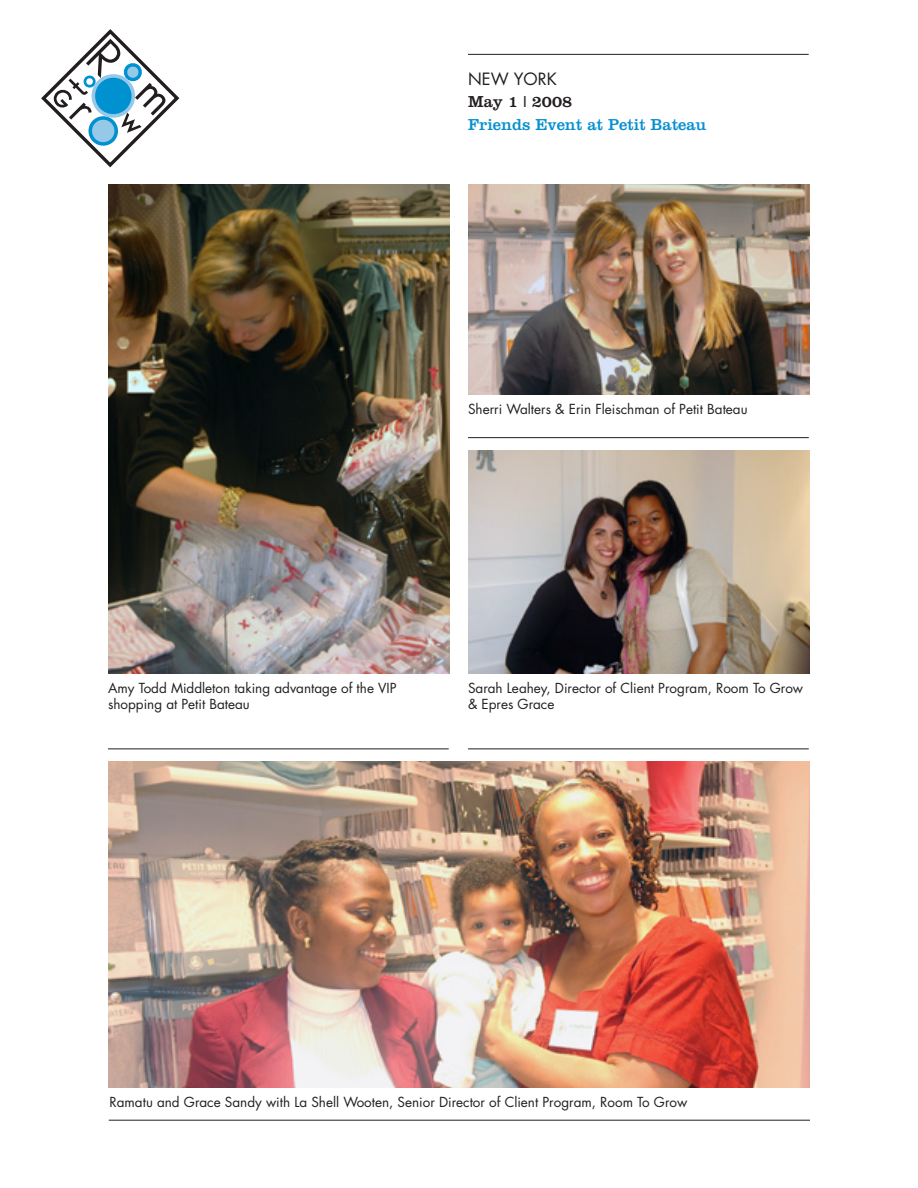
<style>
.page{position:relative;width:918px;height:1188px;background:#fff}
.page>*{position:absolute;margin:0;border:0;box-sizing:border-box;transform-origin:0 0}
.t1{font:16.5px "Clarendon";color:#0990d0}
.t2{font:16.5px "Clarendon";color:#231f20}
.t3{font:16.5px "Futura";color:#231f20}
.t4{font:13.5px/16.2px "Futura";color:#231f20}
</style>
<div class="page">
<img style="left:108px;top:761px;width:702px;height:327px">
<img style="left:468px;top:451px;width:342px;height:222px">
<img style="left:468px;top:184px;width:342px;height:210px">
<img style="left:108px;top:184px;width:342px;height:490px">
<svg style="left:41px;top:29px;width:139px;height:139px"></svg>
<hr style="left:468px;top:437px;width:341px;height:1px;background:#231f20">
<hr style="left:109px;top:1120px;width:701px;height:1px;background:#231f20">
<hr style="left:468px;top:54px;width:341px;height:1px;background:#231f20">
<hr style="left:468px;top:748px;width:341px;height:1px;background:#231f20">
<hr style="left:108px;top:748px;width:341px;height:1px;background:#231f20">
<p class="t3" style="left:468px;top:68px;width:90px">NEW YORK</p>
<p class="t2" style="left:468px;top:92px;width:105px">May 1 | 2008</p>
<p class="t1" style="left:468px;top:115px;width:240px">Friends Event at Petit Bateau</p>
<p class="t4" style="left:468px;top:401px;width:281px">Sherri Walters &amp; Erin Fleischman of Petit Bateau</p>
<p class="t4" style="left:108px;top:680px;width:290px">Amy Todd Middleton taking advantage of the VIP shopping at Petit Bateau</p>
<p class="t4" style="left:468px;top:680px;width:337px">Sarah Leahey, Director of Client Program, Room To Grow &amp; Epres Grace</p>
<p class="t4" style="left:110px;top:1094px;width:579px">Ramatu and Grace Sandy with La Shell Wooten, Senior Director of Client Program, Room To Grow</p>
</div>
